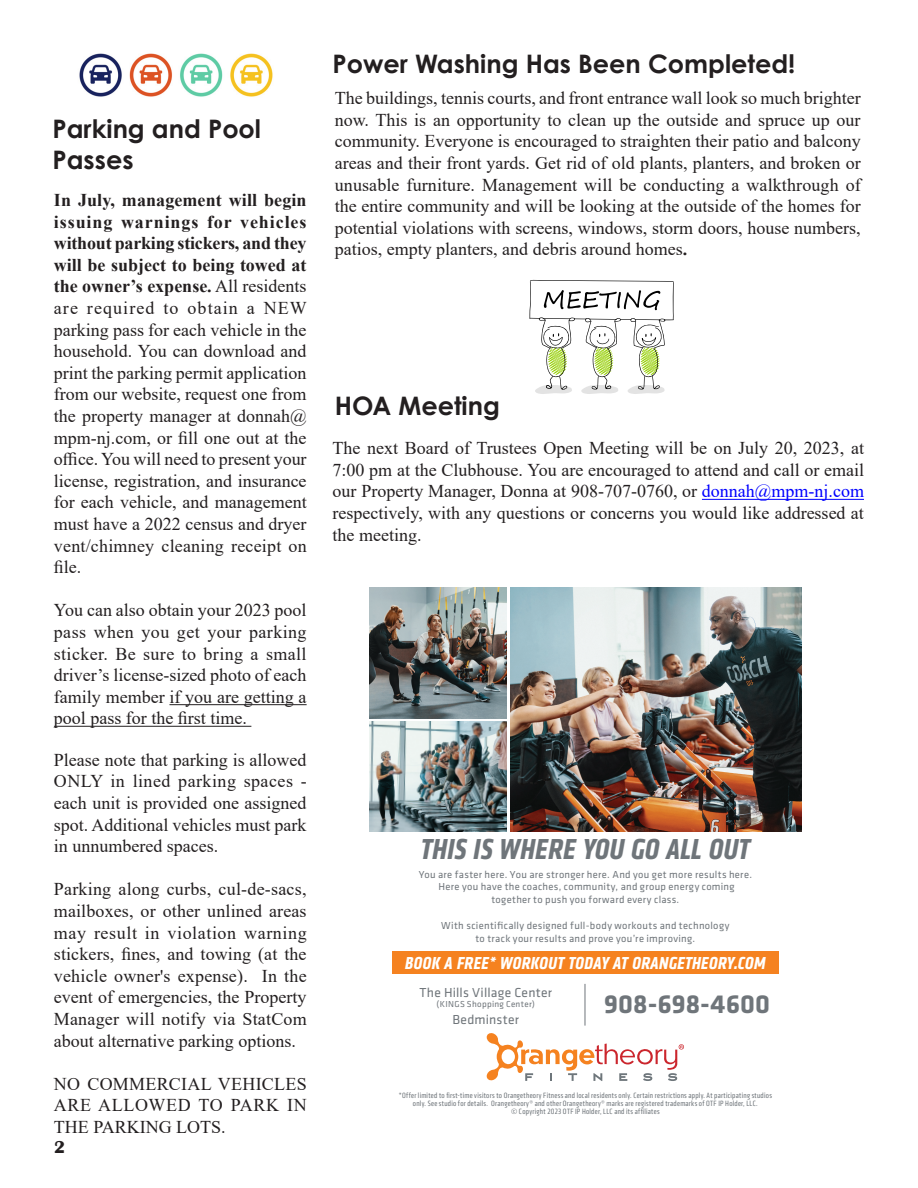
<style>
.page{position:relative;width:918px;height:1188px;background:#fff}
.page>*{position:absolute;margin:0;border:0;box-sizing:border-box;transform-origin:0 0}
.t1{font:italic 700 condensed 30px "Klavika";letter-spacing:.015em;color:#6f757a}
.t2{font:700 27px "Klavika";letter-spacing:.005em;color:#6f757a}
.Headline{font:700 25.5px/30.6px "Century Gothic Pro";color:#231f20}
.Newsletter_shoppe{font:18px/21.6px "Times New Roman";color:#231f20;text-align:justify}
.t3{font:italic 700 condensed 18px "Klavika";letter-spacing:.02em;color:#fff}
.t4{font:700 18px "Britannic";color:#231f20}
.t5{font:13.5px "Klavika";letter-spacing:.015em;color:#6f757a}
.t6{font:10.5px/12.6px "Klavika";letter-spacing:.03em;color:#6f757a;text-align:center}
.t7{font:9px "Klavika";letter-spacing:.03em;color:#6f757a}
.t8{font:condensed 7.95px/7.9px "Klavika";letter-spacing:.04em;color:#6f757a;text-align:center}
.s1{font-weight:700}
.s2{color:#00f}
</style>
<div class="page">
<img style="left:510px;top:588px;width:291px;height:243px">
<img style="left:369px;top:588px;width:138px;height:130px">
<img style="left:369px;top:722px;width:138px;height:109px">
<div style="left:392px;top:952px;width:387px;height:22px;background:#f58220"></div>
<svg style="left:487px;top:1033px;width:197px;height:48px"></svg>
<hr style="left:585px;top:984px;width:1px;height:42px;background:#6f757a">
<hr style="left:169px;top:704px;width:138px;height:1px;background:#231f20">
<hr style="left:54px;top:726px;width:197px;height:1px;background:#231f20">
<hr style="left:702px;top:499px;width:162px;height:1px;background:#00f">
<svg style="left:530px;top:280px;width:144px;height:114px"></svg>
<img style="left:79px;top:53px;width:194px;height:44px">
<p class="Headline" style="left:53px;top:113px;width:210px">Parking and Pool<br>Passes</p>
<p class="Newsletter_shoppe" style="left:54px;top:189px;width:255px"><span class="s1">In July, management will begin issuing warnings for vehicles without parking stickers, and they will be subject to being towed at the owner’s expense.</span> All residents are required to obtain a NEW parking pass for each vehicle in the household. You can download and print the parking permit application from our website, request one from the property manager at donnah@ mpm-nj.com, or fill one out at the office. You will need to present your license, registration, and insurance for each vehicle, and management must have a 2022 census and dryer vent/chimney cleaning receipt on file.</p>
<p class="Newsletter_shoppe" style="left:54px;top:599px;width:254px">You can also obtain your 2023 pool pass when you get your parking sticker. Be sure to bring a small driver’s license-sized photo of each family member if you are getting a pool pass for the first time.</p>
<p class="Newsletter_shoppe" style="left:54px;top:748px;width:254px">Please note that parking is allowed ONLY in lined parking spaces - each unit is provided one assigned spot. Additional vehicles must park in unnumbered spaces.</p>
<p class="Newsletter_shoppe" style="left:54px;top:878px;width:254px">Parking along curbs, cul-de-sacs, mailboxes, or other unlined areas may result in violation warning stickers, fines, and towing (at the vehicle owner's expense). In the event of emergencies, the Property Manager will notify via StatCom about alternative parking options.</p>
<p class="Newsletter_shoppe" style="left:54px;top:1072px;width:254px">NO COMMERCIAL VEHICLES ARE ALLOWED TO PARK IN THE PARKING LOTS.</p>
<p class="t4" style="left:54px;top:1137px;width:12px">2</p>
<p class="Headline" style="left:333px;top:48px;width:464px">Power Washing Has Been Completed!</p>
<p class="Newsletter_shoppe" style="left:335px;top:87px;width:528px">The buildings, tennis courts, and front entrance wall look so much brighter now. This is an opportunity to clean up the outside and spruce up our community. Everyone is encouraged to straighten their patio and balcony areas and their front yards. Get rid of old plants, planters, and broken or unusable furniture. Management will be conducting a walkthrough of the entire community and will be looking at the outside of the homes for potential violations with screens, windows, storm doors, house numbers, patios, empty planters, and debris around homes<span class="s1">.</span></p>
<p class="Headline" style="left:335px;top:390px;width:167px">HOA Meeting</p>
<p class="Newsletter_shoppe" style="left:333px;top:437px;width:533px">The next Board of Trustees Open Meeting will be on July 20, 2023, at 7:00 pm at the Clubhouse. You are encouraged to attend and call or email our Property Manager, Donna at 908-707-0760, or <span class="s2">donnah@mpm-nj.com </span>respectively, with any questions or concerns you would like addressed at the meeting.</p>
<p class="t1" style="left:421px;top:830px;width:330px">THIS IS WHERE YOU GO ALL OUT</p>
<p class="t6" style="left:419px;top:868px;width:335px">You are faster here. You are stronger here. And you get more results here.<br>Here you have the coaches, community, and group energy coming together to push you forward every class.</p>
<p class="t6" style="left:441px;top:919px;width:290px">With scientifically designed full-body workouts and technology to track your results and prove you’re improving.</p>
<p class="t3" style="left:405px;top:952px;width:362px">BOOK A FREE* WORKOUT TODAY AT ORANGETHEORY.COM</p>
<p class="t5" style="left:419px;top:985px;width:134px">The Hills Village Center</p>
<p class="t7" style="left:437px;top:999px;width:100px">(KINGS Shopping Center)</p>
<p class="t5" style="left:452px;top:1012px;width:68px">Bedminster</p>
<p class="t2" style="left:604px;top:990px;width:167px">908-698-4600</p>
<p class="t8" style="left:399px;top:1091px;width:375px">*Offer limited to first-time visitors to Orangetheory Fitness and local residents only. Certain restrictions apply. At participating studios only. See studio for details. Orangetheory® and other Orangetheory® marks are registered trademarks of OTF IP Holder, LLC.<br>© Copyright 2023 OTF IP Holder, LLC and its affiliates</p>
</div>
